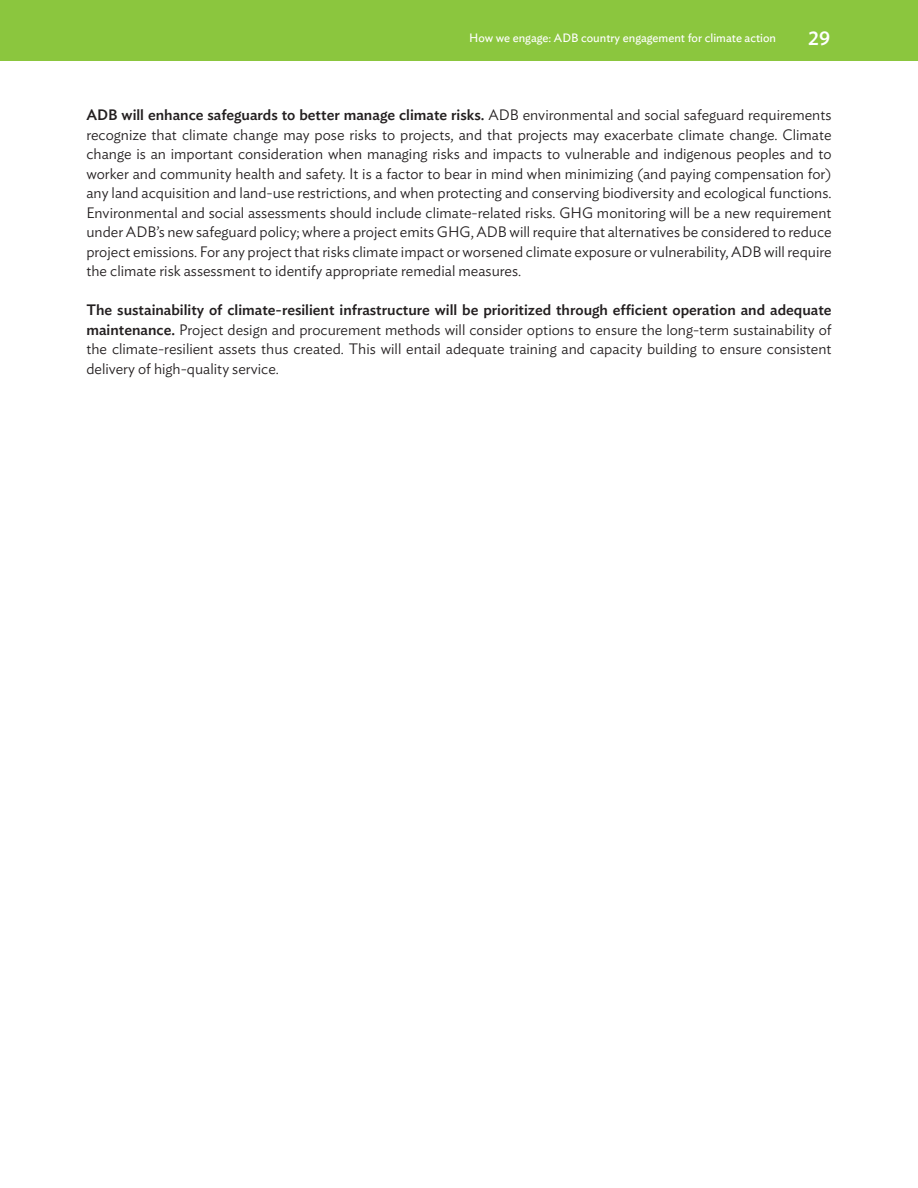
<style>
.page{position:relative;width:918px;height:1188px;background:#fff}
.page>*{position:absolute;margin:0;border:0;box-sizing:border-box;transform-origin:0 0}
.t1{font:500 19.5px "Ideal Sans";color:#fff}
.t2{font:300 15px/19.5px "Ideal Sans";color:#231f20;text-align:justify}
.t3{font:12px "Ideal Sans";color:#fff}
.s1{font-weight:500}
</style>
<div class="page">
<div style="left:0;top:0;width:918px;height:61px;background:#8bc63e"></div>
<p class="t3" style="left:469px;top:29px;width:308px">How we engage: ADB country engagement for climate action</p>
<h1 class="t1" style="left:808px;top:23px;width:24px">29</h1>
<p class="t2" style="left:86px;top:104px;width:747px"><span class="s1">ADB will enhance safeguards to better manage climate risks.</span> ADB environmental and social safeguard requirements recognize that climate change may pose risks to projects, and that projects may exacerbate climate change. Climate change is an important consideration when managing risks and impacts to vulnerable and indigenous peoples and to worker and community health and safety. It is a factor to bear in mind when minimizing (and paying compensation for) any land acquisition and land-use restrictions, and when protecting and conserving biodiversity and ecological functions.<br>Environmental and social assessments should include climate-related risks. GHG monitoring will be a new requirement under ADB’s new safeguard policy; where a project emits GHG, ADB will require that alternatives be considered to reduce project emissions. For any project that risks climate impact or worsened climate exposure or vulnerability, ADB will require the climate risk assessment to identify appropriate remedial measures.</p>
<p class="t2" style="left:86px;top:299px;width:747px"><span class="s1">The sustainability of climate-resilient infrastructure will be prioritized through efficient operation and adequate maintenance.</span> Project design and procurement methods will consider options to ensure the long-term sustainability of the climate-resilient assets thus created. This will entail adequate training and capacity building to ensure consistent delivery of high-quality service.</p>
</div>
